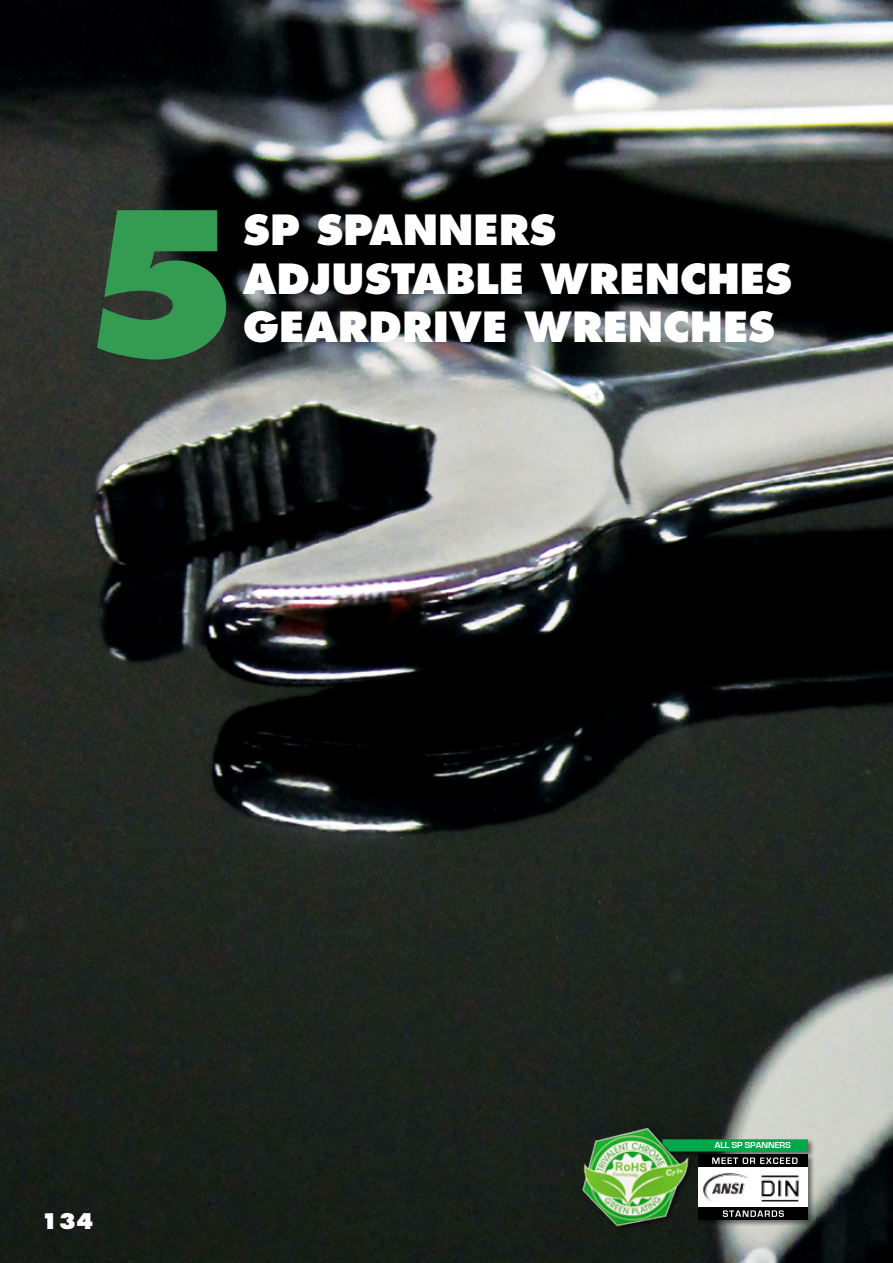
<style>
.page{position:relative;width:893px;height:1263px;background:#fff}
.page>*{position:absolute;margin:0;border:0;box-sizing:border-box;transform-origin:0 0}
.t1{font:800 195px "Futura Std";color:#349b53}
.t2{font:800 40.5px/48.6px "Futura Std";color:#fff}
.t3{font:800 21px "Futura Std";color:#fff}
.t4{font:700 9px "Eurostile";color:#fff}
</style>
<div class="page">
<img style="left:0;top:0;width:893px;height:1263px">
<div style="left:582px;top:1127px;width:112px;height:105px;background:#171d17"></div>
<img style="left:582px;top:1128px;width:80px;height:99px">
<div style="left:662px;top:1138px;width:153px;height:89px;background:#000;opacity:.5"></div>
<div style="left:698px;top:1166px;width:110px;height:42px;background:#fff"></div>
<div style="left:698px;top:1155px;width:110px;height:12px;background:#000"></div>
<svg style="left:662px;top:1139px;width:146px;height:12px;background:#04a54c"></svg>
<svg style="left:712px;top:1157px;width:86px;height:7px"></svg>
<div style="left:698px;top:1207px;width:110px;height:13px;background:#000"></div>
<svg style="left:723px;top:1210px;width:61px;height:7px"></svg>
<img style="left:762px;top:1175px;width:36px;height:26px">
<img style="left:703px;top:1173px;width:47px;height:29px">
<h1 class="t1" style="left:78px;top:160px;width:164px">5</h1>
<p class="t2" style="left:243px;top:205px;width:550px">SP SPANNERS<br>ADJUSTABLE WRENCHES<br>GEARDRIVE WRENCHES</p>
<p class="t3" style="left:41px;top:1208px;width:54px">134</p>
<p class="t4" style="left:715px;top:1140px;width:78px">ALL SP SPANNERS</p>
</div>
